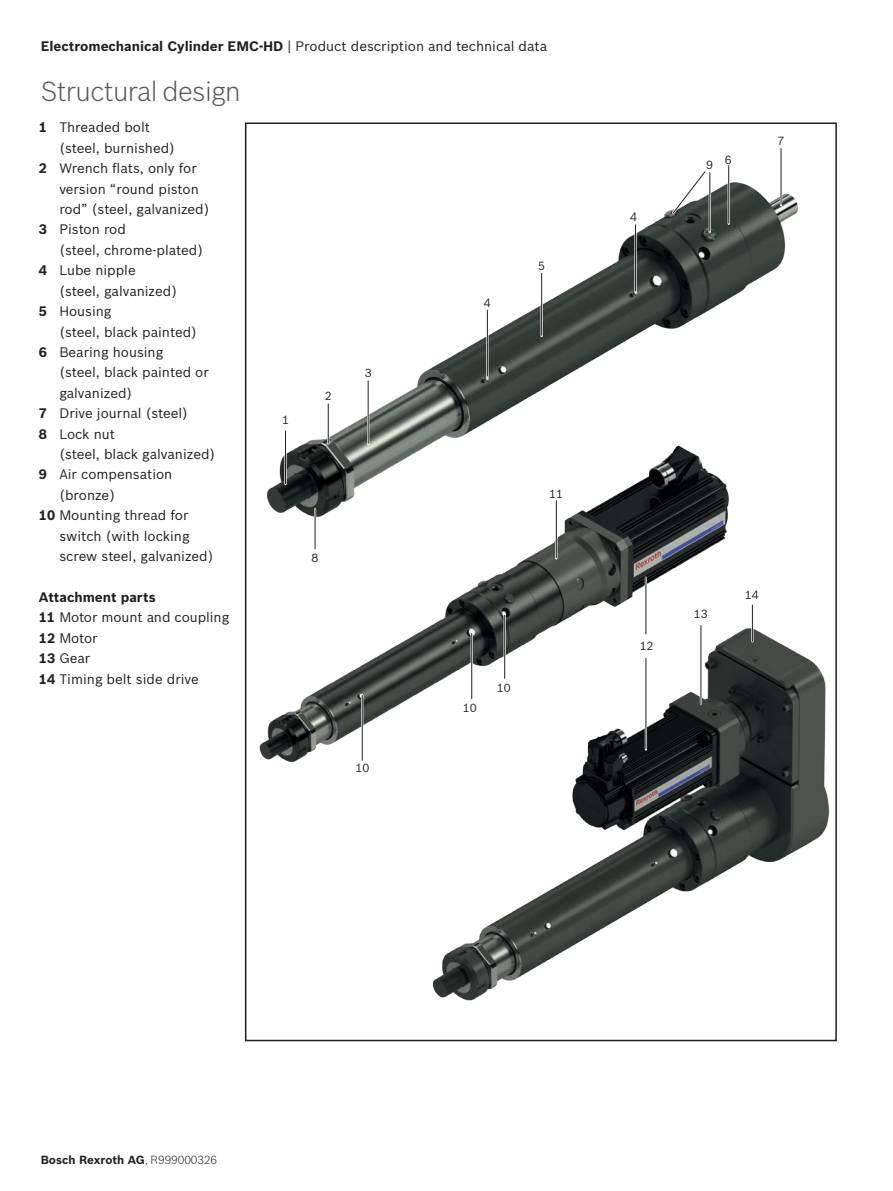
<style>
.page{position:relative;width:893px;height:1191px;background:#fff}
.page>*{position:absolute;margin:0;border:0;box-sizing:border-box;transform-origin:0 0}
.C_01_2_Headline-Gray{font:300 27px "Bosch Sans";letter-spacing:-.02em;color:#57585a}
.C_00_Page_header_9pt{font:13.5px/20.4px "Bosch Sans";color:#231f20}
.C_02_2_Subheadline_9{font:700 13.5px "Bosch Sans";color:#231f20}
.C_00_Page_footer_7_7{font:700 11.55px "Bosch Sans";color:#231f20}
.C_05_Image_descript{font:11.55px "Bosch Sans";color:#231f20}
.s1{font-weight:700}
.s2{font-weight:300}
</style>
<div class="page">
<img style="left:432px;top:628px;width:397px;height:373px">
<img style="left:259px;top:520px;width:485px;height:251px">
<img style="left:267px;top:182px;width:531px;height:338px">
<hr style="left:284px;top:430px;width:3px;height:54px;background:#fff">
<hr style="left:285px;top:431px;width:1px;height:52px;background:#231f20">
<hr style="left:555px;top:500px;width:2px;height:58px;background:#fff">
<hr style="left:556px;top:500px;width:1px;height:58px;background:#231f20">
<hr style="left:645px;top:656px;width:2px;height:93px;background:#fff">
<hr style="left:646px;top:658px;width:1px;height:90px;background:#231f20">
<hr style="left:645px;top:577px;width:2px;height:57px;background:#fff">
<hr style="left:646px;top:577px;width:1px;height:57px;background:#231f20">
<hr style="left:367px;top:380px;width:2px;height:64px;background:#fff">
<hr style="left:368px;top:381px;width:1px;height:62px;background:#231f20">
<hr style="left:486px;top:309px;width:2px;height:68px;background:#fff">
<hr style="left:487px;top:310px;width:1px;height:66px;background:#231f20">
<hr style="left:634px;top:224px;width:3px;height:68px;background:#fff">
<hr style="left:635px;top:225px;width:1px;height:66px;background:#231f20">
<hr style="left:540px;top:272px;width:3px;height:64px;background:#fff">
<hr style="left:541px;top:273px;width:1px;height:62px;background:#231f20">
<hr style="left:327px;top:404px;width:2px;height:39px;background:#fff">
<hr style="left:328px;top:404px;width:1px;height:39px;background:#231f20">
<hr style="left:314px;top:509px;width:2px;height:40px;background:#fff">
<hr style="left:315px;top:509px;width:1px;height:40px;background:#231f20">
<hr style="left:780px;top:148px;width:2px;height:57px;background:#fff">
<hr style="left:781px;top:148px;width:1px;height:56px;background:#231f20">
<hr style="left:728px;top:165px;width:2px;height:59px;background:#fff">
<hr style="left:728px;top:165px;width:1px;height:58px;background:#231f20">
<hr style="left:751px;top:605px;width:2px;height:36px;background:#fff">
<hr style="left:752px;top:605px;width:1px;height:36px;background:#231f20">
<hr style="left:700px;top:624px;width:2px;height:79px;background:#fff">
<hr style="left:701px;top:625px;width:1px;height:78px;background:#231f20">
<hr style="left:709px;top:172px;width:2px;height:60px;background:#fff">
<hr style="left:710px;top:173px;width:1px;height:58px;background:#231f20">
<svg style="left:670px;top:171px;width:39px;height:45px"></svg>
<hr style="left:361px;top:695px;width:2px;height:66px;background:#fff">
<hr style="left:362px;top:695px;width:1px;height:65px;background:#231f20">
<hr style="left:471px;top:632px;width:2px;height:67px;background:#fff">
<hr style="left:471px;top:633px;width:1px;height:65px;background:#231f20">
<hr style="left:504px;top:615px;width:2px;height:64px;background:#fff">
<hr style="left:504px;top:615px;width:1px;height:63px;background:#231f20">
<p class="C_00_Page_header_9pt" style="left:41px;top:35px;width:508px"><span class="s1">Electromechanical Cylinder EMC-HD</span> | Product description and technical data</p>
<p class="C_01_2_Headline-Gray" style="left:41px;top:72px;width:202px">Structural design</p>
<p class="C_00_Page_header_9pt" style="left:59px;top:116px;width:117px;text-indent:-20px"><span class="s1">1</span> Threaded bolt (steel, burnished)</p>
<p class="C_00_Page_header_9pt" style="left:59px;top:157px;width:152px;text-indent:-20px"><span class="s1">2</span> Wrench flats, only for version “round piston rod” (steel, galvanized)</p>
<p class="C_00_Page_header_9pt" style="left:59px;top:218px;width:145px;text-indent:-20px"><span class="s1">3</span> Piston rod<br>(steel, chrome-plated)</p>
<p class="C_00_Page_header_9pt" style="left:59px;top:259px;width:119px;text-indent:-20px"><span class="s1">4</span> Lube nipple (steel, galvanized)</p>
<p class="C_00_Page_header_9pt" style="left:59px;top:300px;width:139px;text-indent:-20px"><span class="s1">5</span> Housing<br>(steel, black painted)</p>
<p class="C_00_Page_header_9pt" style="left:59px;top:341px;width:151px;text-indent:-20px"><span class="s1">6</span> Bearing housing<br>(steel, black painted or galvanized)</p>
<p class="C_00_Page_header_9pt" style="left:39px;top:402px;width:151px"><span class="s1">7</span> Drive journal (steel)</p>
<p class="C_00_Page_header_9pt" style="left:59px;top:422px;width:157px;text-indent:-20px"><span class="s1">8</span> Lock nut<br>(steel, black galvanized)</p>
<p class="C_00_Page_header_9pt" style="left:59px;top:463px;width:115px;text-indent:-20px"><span class="s1">9</span> Air compensation (bronze)</p>
<p class="C_00_Page_header_9pt" style="left:59px;top:504px;width:156px;text-indent:-20px"><span class="s1">10</span> Mounting thread for switch (with locking screw steel, galvanized)</p>
<p class="C_02_2_Subheadline_9" style="left:39px;top:587px;width:118px">Attachment parts</p>
<p class="C_00_Page_header_9pt" style="left:39px;top:606px;width:192px"><span class="s1">11</span> Motor mount and coupling</p>
<p class="C_00_Page_header_9pt" style="left:39px;top:627px;width:60px"><span class="s1">12</span> Motor</p>
<p class="C_00_Page_header_9pt" style="left:39px;top:647px;width:53px"><span class="s1">13</span> Gear</p>
<p class="C_00_Page_header_9pt" style="left:39px;top:667px;width:161px"><span class="s1">14</span> Timing belt side drive</p>
<p class="C_05_Image_descript" style="left:538px;top:257px;width:8px">5</p>
<p class="C_05_Image_descript" style="left:484px;top:294px;width:8px">4</p>
<p class="C_05_Image_descript" style="left:365px;top:364px;width:8px">3</p>
<p class="C_05_Image_descript" style="left:325px;top:388px;width:8px">2</p>
<p class="C_05_Image_descript" style="left:282px;top:411px;width:8px">1</p>
<p class="C_05_Image_descript" style="left:549px;top:485px;width:15px">11</p>
<p class="C_05_Image_descript" style="left:311px;top:549px;width:8px">8</p>
<p class="C_05_Image_descript" style="left:497px;top:679px;width:15px">10</p>
<p class="C_05_Image_descript" style="left:355px;top:759px;width:15px">10</p>
<p class="C_05_Image_descript" style="left:463px;top:699px;width:15px">10</p>
<p class="C_05_Image_descript" style="left:630px;top:208px;width:8px">4</p>
<p class="C_05_Image_descript" style="left:706px;top:156px;width:8px">9</p>
<p class="C_05_Image_descript" style="left:725px;top:151px;width:8px">6</p>
<p class="C_05_Image_descript" style="left:777px;top:133px;width:8px">7</p>
<p class="C_05_Image_descript" style="left:640px;top:637px;width:15px">12</p>
<p class="C_05_Image_descript" style="left:694px;top:606px;width:15px">13</p>
<p class="C_05_Image_descript" style="left:745px;top:586px;width:15px">14</p>
<p class="C_00_Page_footer_7_7" style="left:41px;top:1150px;width:178px">Bosch Rexroth AG<span class="s2">, R999000326</span></p>
</div>
